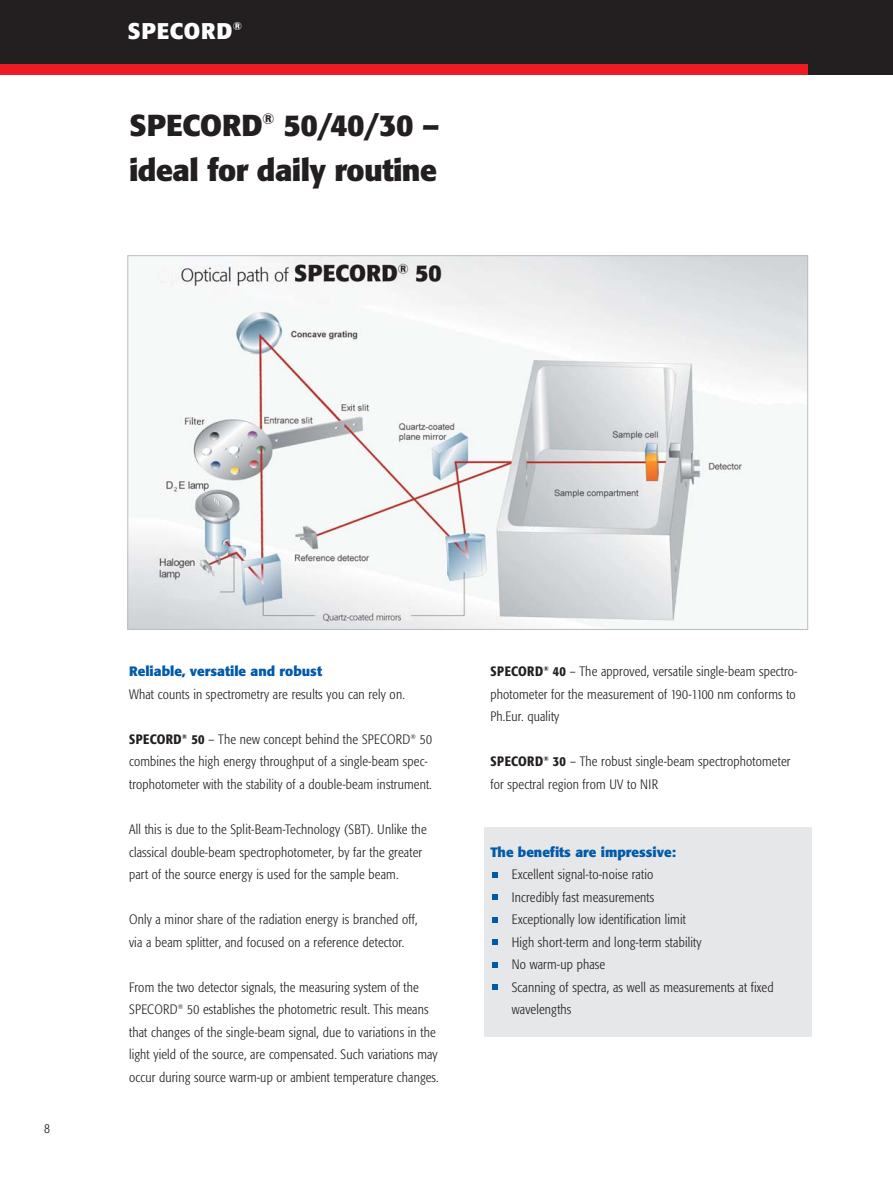
<style>
.page{position:relative;width:893px;height:1178px;background:#fff}
.page>*{position:absolute;margin:0;border:0;box-sizing:border-box;transform-origin:0 0}
.t1{font:700 30px/45px "Formata";letter-spacing:-.02em;color:#231f20}
.t2{font:700 22.5px "Formata";letter-spacing:.04em;color:#fff}
.t3{font:300 condensed 13.5px/22.5px "Formata";letter-spacing:.015em;color:#231f20}
.t4{font:700 13.5px "Formata";color:#005aaa}
.s1{font-weight:500}
</style>
<div class="page">
<div style="left:485px;top:827px;width:327px;height:209px;background:#e6e7e8"></div>
<div style="left:0;top:0;width:892px;height:75px;background:#231f20"></div>
<div style="left:0;top:64px;width:808px;height:11px;background:#ed1c24"></div>
<svg style="left:492px;top:985px;width:5px;height:5px"></svg>
<svg style="left:492px;top:962px;width:5px;height:5px"></svg>
<svg style="left:492px;top:940px;width:5px;height:5px"></svg>
<svg style="left:492px;top:917px;width:5px;height:5px"></svg>
<svg style="left:492px;top:895px;width:5px;height:5px"></svg>
<svg style="left:492px;top:872px;width:5px;height:5px"></svg>
<img style="left:130px;top:257px;width:676px;height:371px">
<h2 class="t2" style="left:128px;top:21px;width:116px">SPECORD<sup>®</sup></h2>
<h1 class="t1" style="left:129px;top:106px;width:312px">SPECORD<sup>®</sup> 50/40/30 – ideal for daily routine</h1>
<p class="t3" style="left:44px;top:1118px;width:7px">8</p>
<p class="t4" style="left:129px;top:666px;width:194px">Reliable, versatile and robust</p>
<p class="t3" style="left:129px;top:684px;width:277px">What counts in spectrometry are results you can rely on.</p>
<p class="t3" style="left:129px;top:729px;width:305px"><span class="s1">SPECORD</span><sup>®</sup> <span class="s1">50</span> – The new concept behind the SPECORD<sup>®</sup> 50 combines the high energy throughput of a single-beam spec&shy;trophotometer with the stability of a double-beam instrument.</p>
<p class="t3" style="left:129px;top:819px;width:299px">All this is due to the Split-Beam-Technology (SBT). Unlike the classical double-beam spectrophotometer, by far the greater part of the source energy is used for the sample beam.</p>
<p class="t3" style="left:129px;top:909px;width:290px">Only a minor share of the radiation energy is branched off, via a beam splitter, and focused on a reference detector.</p>
<p class="t3" style="left:129px;top:976px;width:311px">From the two detector signals, the measuring system of the SPECORD<sup>®</sup> 50 establishes the photometric result. This means that changes of the single-beam signal, due to variations in the light yield of the source, are compensated. Such variations may occur during source warm-up or ambient temperature changes.</p>
<p class="t3" style="left:490px;top:661px;width:309px"><span class="s1">SPECORD</span><sup>®</sup> <span class="s1">40</span> – The approved, versatile single-beam spectro&shy;photometer for the measurement of 190-1100 nm conforms to<br>Ph.Eur. quality</p>
<p class="t3" style="left:490px;top:751px;width:301px"><span class="s1">SPECORD</span><sup>®</sup> <span class="s1">30</span> – The robust single-beam spectrophotometer for spectral region from UV to NIR</p>
<p class="t4" style="left:490px;top:846px;width:187px">The benefits are impressive:</p>
<p class="t3" style="left:512px;top:864px;width:263px">Excellent signal-to-noise ratio<br>Incredibly fast measurements<br>Exceptionally low identification limit<br>High short-term and long-term stability<br>No warm-up phase<br>Scanning of spectra, as well as measurements at fixed wavelengths</p>
</div>
